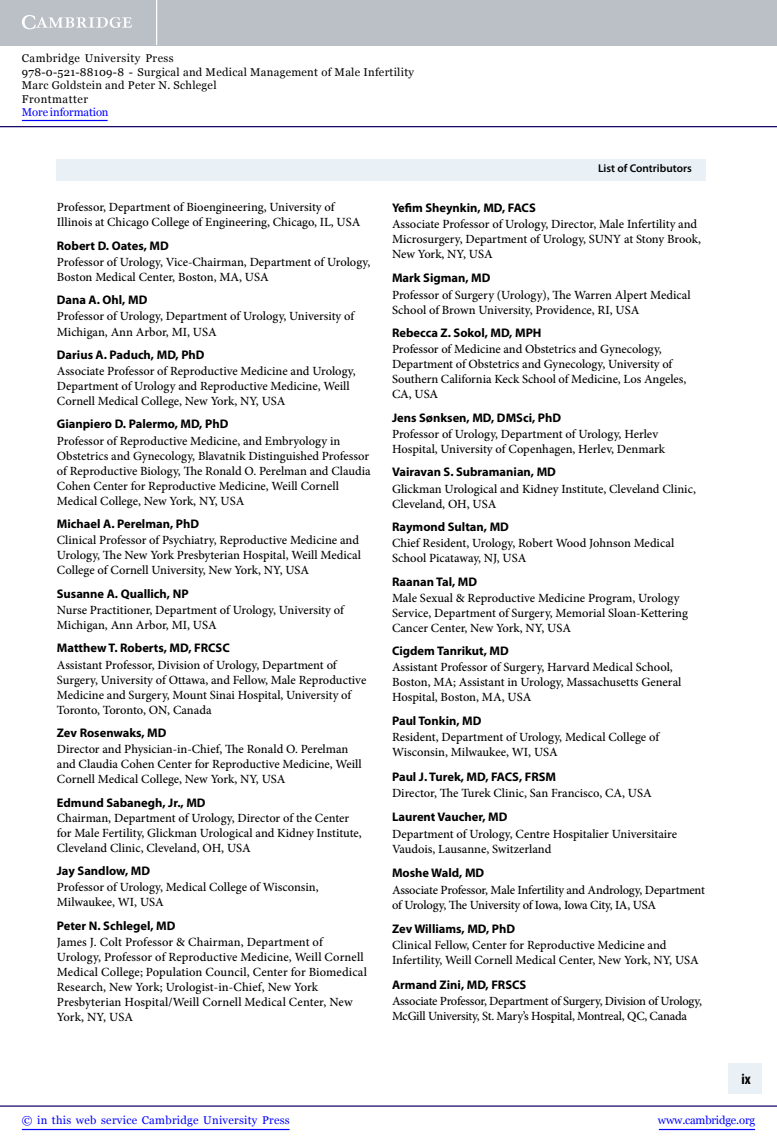
<style>
.page{position:relative;width:777px;height:1148px;background:#fff}
.page>*{position:absolute;margin:0;border:0;box-sizing:border-box;transform-origin:0 0}
.t1{font:700 condensed 15px "Myriad Pro";color:#000}
.t2{font:500 12.5px/15px "Minion Pro";letter-spacing:-.005em;color:#000}
.t3{font:500 12.5px/16.2px "Minion Pro";letter-spacing:-.025em;color:#000}
.t4{font:500 12.5px/16.2px "Minion Pro";letter-spacing:-.03em;color:#000}
.t5{font:700 12.5px/23.4px "Myriad Pro";color:#000}
.t6{font:11.25px/13.5px "Georgia";letter-spacing:.025em;color:#000}
.t7{font:11.25px "Georgia";letter-spacing:.025em;color:#00f}
.t8{font:600 11.25px "Myriad Pro";color:#000}
.t9{font:11.25px "Georgia";letter-spacing:-.015em;color:#00f}
.t10{font:11.25px "Georgia";letter-spacing:-.01em;color:#00f}
.s1{font-family:"Myriad Pro";font-weight:700}
.s2{font-family:"Minion Pro";font-weight:500}
</style>
<div class="page">
<div style="left:57px;top:141px;width:648px;height:40px;background:#e9f1f6"></div>
<div style="left:728px;top:1063px;width:47px;height:31px;background:#e9f1f6"></div>
<div style="left:762px;top:1061px;width:14px;height:34px;background:#fff"></div>
<div style="left:45px;top:141px;width:674px;height:18px;background:#fff"></div>
<div style="left:0;top:0;width:776px;height:45px;background:#bac0c6"></div>
<svg style="left:22px;top:15px;width:110px;height:14px"></svg>
<hr style="left:156px;top:0;width:1px;height:45px;background:#fff">
<hr style="left:0;top:126px;width:776px;height:1px;background:#150666">
<hr style="left:658px;top:1128px;width:96px;height:2px;background:#00f">
<hr style="left:0;top:1105px;width:776px;height:1px;background:#150666">
<hr style="left:22px;top:1128px;width:267px;height:2px;background:#00f">
<hr style="left:22px;top:120px;width:86px;height:1px;background:#00f">
<p class="t6" style="left:22px;top:52px;width:393px">Cambridge University Press<br>978-0-521-88109-8 - Surgical and Medical Management of Male Infertility Marc Goldstein and Peter N. Schlegel<br>Frontmatter</p>
<p class="t10" style="left:22px;top:106px;width:88px">More information</p>
<p class="t8" style="left:598px;top:161px;width:95px">List of Contributors</p>
<p class="t2" style="left:57px;top:200px;width:305px">Professor, Department of Bioengineering, University of<br>Illinois at Chicago College of Engineering, Chicago, IL, USA</p>
<p class="t2" style="left:57px;top:237px;width:315px;line-height:16.2px"><span class="s1">Robert D. Oates, MD<br></span>Professor of Urology, Vice-Chairman, Department of Urology,</p>
<p class="t2" style="left:57px;top:265px;width:213px;line-height:23.4px">Boston Medical Center, Boston, MA, USA<br><span class="s1">Dana A. Ohl, MD</span></p>
<p class="t2" style="left:57px;top:309px;width:299px">Professor of Urology, Department of Urology, University of<br>Michigan, Ann Arbor, MI, USA</p>
<p class="t2" style="left:57px;top:347px;width:300px;line-height:16.2px"><span class="s1">Darius A. Paduch, MD, PhD<br></span>Associate Professor of Reproductive Medicine and Urology,</p>
<p class="t2" style="left:57px;top:378px;width:294px">Department of Urology and Reproductive Medicine, Weill<br>Cornell Medical College, New York, NY, USA</p>
<p class="t2" style="left:57px;top:416px;width:285px;line-height:16.2px"><span class="s1">Gianpiero D. Palermo, MD, PhD<br></span>Professor of Reproductive Medicine, and Embryology in</p>
<p class="t2" style="left:57px;top:448px;width:315px">Obstetrics and Gynecology, Blavatnik Distinguished Professor of Reproductive Biology, The Ronald O. Perelman and Claudia Cohen Center for Reproductive Medicine, Weill Cornell Medical College, New York, NY, USA</p>
<p class="t2" style="left:57px;top:516px;width:303px;line-height:16.2px"><span class="s1">Michael A. Perelman, PhD<br></span>Clinical Professor of Psychiatry, Reproductive Medicine and</p>
<p class="t2" style="left:57px;top:548px;width:305px">Urology, The New York Presbyterian Hospital, Weill Medical<br>College of Cornell University, New York, NY, USA</p>
<p class="t2" style="left:57px;top:585px;width:288px;line-height:16.2px"><span class="s1">Susanne A. Quallich, NP<br></span>Nurse Practitioner, Department of Urology, University of</p>
<p class="t5" style="left:57px;top:612px;width:174px"><span class="s2">Michigan, Ann Arbor, MI, USA<br></span>Matthew T. Roberts, MD, FRCSC</p>
<p class="t2" style="left:57px;top:657px;width:311px">Assistant Professor, Division of Urology, Department of Surgery, University of Ottawa, and Fellow, Male Reproductive Medicine and Surgery, Mount Sinai Hospital, University of Toronto, Toronto, ON, Canada</p>
<p class="t2" style="left:57px;top:725px;width:293px;line-height:16.2px"><span class="s1">Zev Rosenwaks, MD<br></span>Director and Physician-in-Chief, The Ronald O. Perelman</p>
<p class="t2" style="left:57px;top:756px;width:306px">and Claudia Cohen Center for Reproductive Medicine, Weill<br>Cornell Medical College, New York, NY, USA</p>
<p class="t2" style="left:57px;top:795px;width:306px"><span class="s1">Edmund Sabanegh, Jr., MD<br></span>Chairman, Department of Urology, Director of the Center for Male Fertility, Glickman Urological and Kidney Institute, Cleveland Clinic, Cleveland, OH, USA</p>
<p class="t2" style="left:57px;top:862px;width:263px;line-height:16.2px"><span class="s1">Jay Sandlow, MD<br></span>Professor of Urology, Medical College of Wisconsin,</p>
<p class="t5" style="left:57px;top:890px;width:120px"><span class="s2">Milwaukee, WI, USA<br></span>Peter N. Schlegel, MD</p>
<p class="t2" style="left:57px;top:934px;width:311px">James J. Colt Professor &amp; Chairman, Department of Urology, Professor of Reproductive Medicine, Weill Cornell Medical College; Population Council, Center for Biomedical Research, New York; Urologist-in-Chief, New York Presbyterian Hospital/Weill Cornell Medical Center, New York, NY, USA</p>
<p class="t2" style="left:392px;top:199px;width:306px;line-height:16.2px"><span class="s1">Yefim Sheynkin, MD, FACS<br></span>Associate Professor of Urology, Director, Male Infertility and</p>
<p class="t2" style="left:392px;top:231px;width:310px">Microsurgery, Department of Urology, SUNY at Stony Brook,<br>New York, NY, USA</p>
<p class="t2" style="left:392px;top:270px;width:300px;line-height:16.2px"><span class="s1">Mark Sigman, MD<br></span>Professor of Surgery (Urology), The Warren Alpert Medical</p>
<p class="t2" style="left:392px;top:298px;width:249px;line-height:23.4px">School of Brown University, Providence, RI, USA<br><span class="s1">Rebecca Z. Sokol, MD, MPH</span></p>
<p class="t2" style="left:392px;top:342px;width:295px">Professor of Medicine and Obstetrics and Gynecology, Department of Obstetrics and Gynecology, University of Southern California Keck School of Medicine, Los Angeles, CA, USA</p>
<p class="t2" style="left:392px;top:409px;width:268px;line-height:16.2px"><span class="s1">Jens Sønksen, MD, DMSci, PhD<br></span>Professor of Urology, Department of Urology, Herlev</p>
<p class="t2" style="left:392px;top:437px;width:274px;line-height:23.4px">Hospital, University of Copenhagen, Herlev, Denmark<br><span class="s1">Vairavan S. Subramanian, MD</span></p>
<p class="t2" style="left:392px;top:481px;width:305px">Glickman Urological and Kidney Institute, Cleveland Clinic,<br>Cleveland, OH, USA</p>
<p class="t2" style="left:392px;top:519px;width:283px;line-height:16.2px"><span class="s1">Raymond Sultan, MD<br></span>Chief Resident, Urology, Robert Wood Johnson Medical</p>
<p class="t2" style="left:392px;top:546px;width:136px;line-height:23.4px">School Picataway, NJ, USA<br><span class="s1">Raanan Tal, MD</span></p>
<p class="t2" style="left:392px;top:590px;width:297px">Male Sexual &amp; Reproductive Medicine Program, Urology<br>Service, Department of Surgery, Memorial Sloan-Kettering<br>Cancer Center, New York, NY, USA</p>
<p class="t2" style="left:392px;top:643px;width:282px;line-height:16.2px"><span class="s1">Cigdem Tanrikut, MD<br></span>Assistant Professor of Surgery, Harvard Medical School,</p>
<p class="t2" style="left:392px;top:675px;width:291px">Boston, MA; Assistant in Urology, Massachusetts General<br>Hospital, Boston, MA, USA</p>
<p class="t2" style="left:392px;top:712px;width:268px;line-height:16.2px"><span class="s1">Paul Tonkin, MD<br></span>Resident, Department of Urology, Medical College of</p>
<p class="t2" style="left:392px;top:739px;width:167px;line-height:24.6px">Wisconsin, Milwaukee, WI, USA<br><span class="s1">Paul J. Turek, MD, FACS, FRSM</span></p>
<p class="t2" style="left:392px;top:780px;width:261px;line-height:24.6px">Director, The Turek Clinic, San Francisco, CA, USA<br><span class="s1">Laurent Vaucher, MD</span></p>
<p class="t2" style="left:392px;top:826px;width:286px">Department of Urology, Centre Hospitalier Universitaire<br>Vaudois, Lausanne, Switzerland</p>
<p class="t3" style="left:392px;top:865px;width:314px"><span class="s1">Moshe Wald, MD<br></span>Associate Professor, Male Infertility and Andrology, Department</p>
<p class="t3" style="left:392px;top:892px;width:266px;line-height:24.6px">of Urology, The University of Iowa, Iowa City, IA, USA<br><span class="s1">Zev Williams, MD, PhD</span></p>
<p class="t2" style="left:392px;top:938px;width:308px">Clinical Fellow, Center for Reproductive Medicine and<br>Infertility, Weill Cornell Medical Center, New York, NY, USA</p>
<p class="t4" style="left:392px;top:977px;width:311px"><span class="s1">Armand Zini, MD, FRSCS<br></span>Associate Professor, Department of Surgery, Division of Urology,</p>
<p class="t4" style="left:392px;top:1008px;width:296px">McGill University, St. Mary’s Hospital, Montreal, QC, Canada</p>
<p class="t1" style="left:741px;top:1070px;width:11px">ix</p>
<p class="t7" style="left:22px;top:1114px;width:269px">© in this web service Cambridge University Press</p>
<p class="t9" style="left:657px;top:1114px;width:99px">www.cambridge.org</p>
</div>
